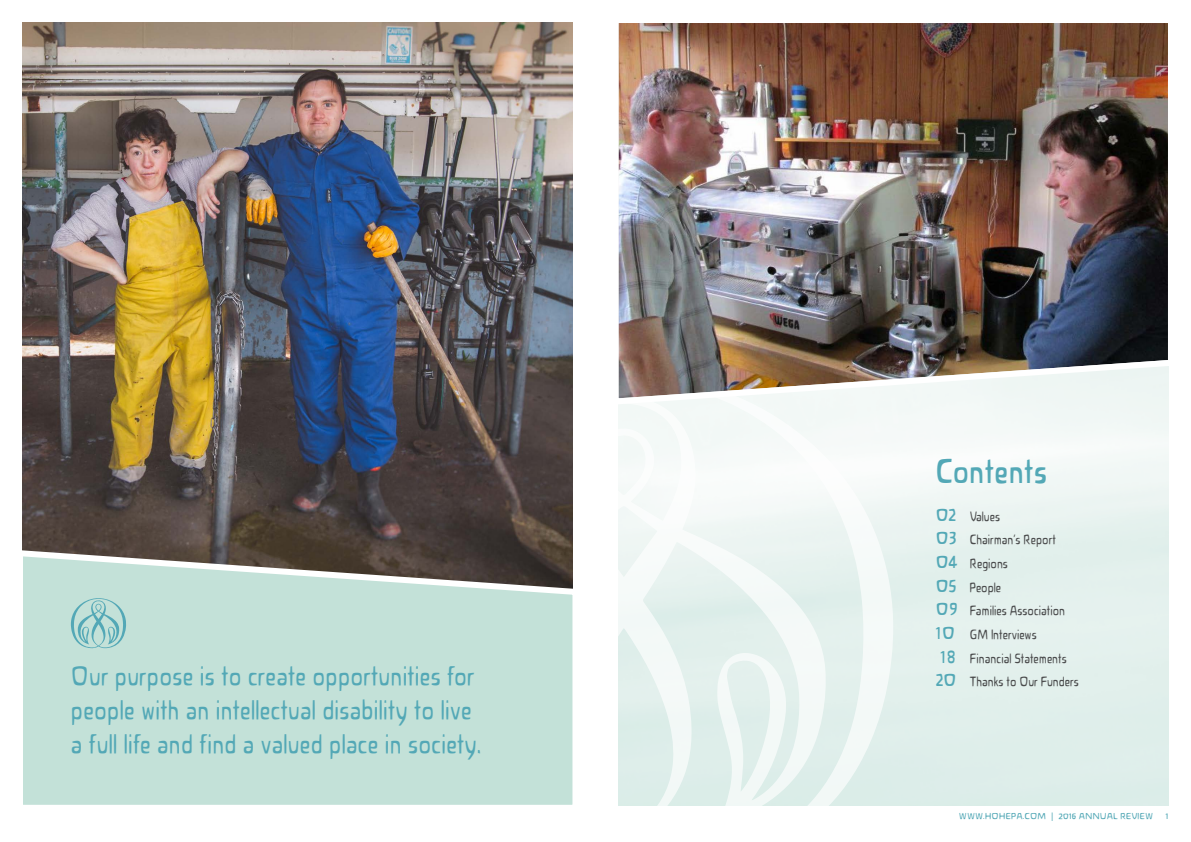
<style>
.page{position:relative;width:1191px;height:842px;background:#fff}
.page>*{position:absolute;margin:0;border:0;box-sizing:border-box;transform-origin:0 0}
.t1{font:36px "Novalis Medium Cond Roman Roman";color:#53a8b6}
.SUBHEAD_REVERSE{font:28px/34px "Novalis Light Condensed 97 Roman";letter-spacing:.01em;color:#53a8b6}
.t2{font:14px "Novalis Light Condensed 97 Roman";color:#4b4c4d}
.t3{font:9px "Novalis Light 97 Roman";color:#53a8b6}
.s1{font-family:"Novalis Medium Cond Roman Roman";font-size:20px;color:#53a8b6}
.s2{font-family:"Arial"}
</style>
<div class="page">
<svg style="left:618px;top:408px;width:276px;height:398px;fill:#f2f8f6"></svg>
<img style="left:23px;top:23px;width:550px;height:524px">
<svg style="left:22px;top:547px;width:551px;height:258px;background:#b9d3ca"></svg>
<svg style="left:71px;top:598px;width:55px;height:50px;background:#a3d0ce"></svg>
<img style="left:618px;top:23px;width:551px;height:385px">
<p class="t1" style="left:935px;top:451px;width:113px">Contents</p>
<p class="t2" style="left:935px;top:508px;width:66px"><span class="s1">02</span> Values</p>
<p class="t2" style="left:935px;top:532px;width:122px"><span class="s1">03</span> Chairman’s Report</p>
<p class="t2" style="left:935px;top:556px;width:74px"><span class="s1">04</span> Regions</p>
<p class="t2" style="left:935px;top:579px;width:67px"><span class="s1">05</span> People</p>
<p class="t2" style="left:935px;top:603px;width:131px"><span class="s1">09</span> Families Association</p>
<p class="t2" style="left:935px;top:627px;width:102px"><span class="s1">10</span> GM Interviews</p>
<p class="t2" style="left:940px;top:650px;width:128px"><span class="s1">18</span> Financial Statements</p>
<p class="SUBHEAD_REVERSE" style="left:71px;top:659px;width:405px">Our purpose is to create opportunities for</p>
<p class="t2" style="left:935px;top:674px;width:144px"><span class="s1">20</span> Thanks to Our Funders</p>
<p class="SUBHEAD_REVERSE" style="left:71px;top:693px;width:411px">people with an intellectual disability to live a full life and find a valued place in society.</p>
<p class="t3" style="left:959px;top:811px;width:196px">WWW.HOHEPA.COM <span class="s2">|</span> 2016 ANNUAL REVIEW</p>
<p class="t3" style="left:1165px;top:811px;width:4px">1</p>
</div>
